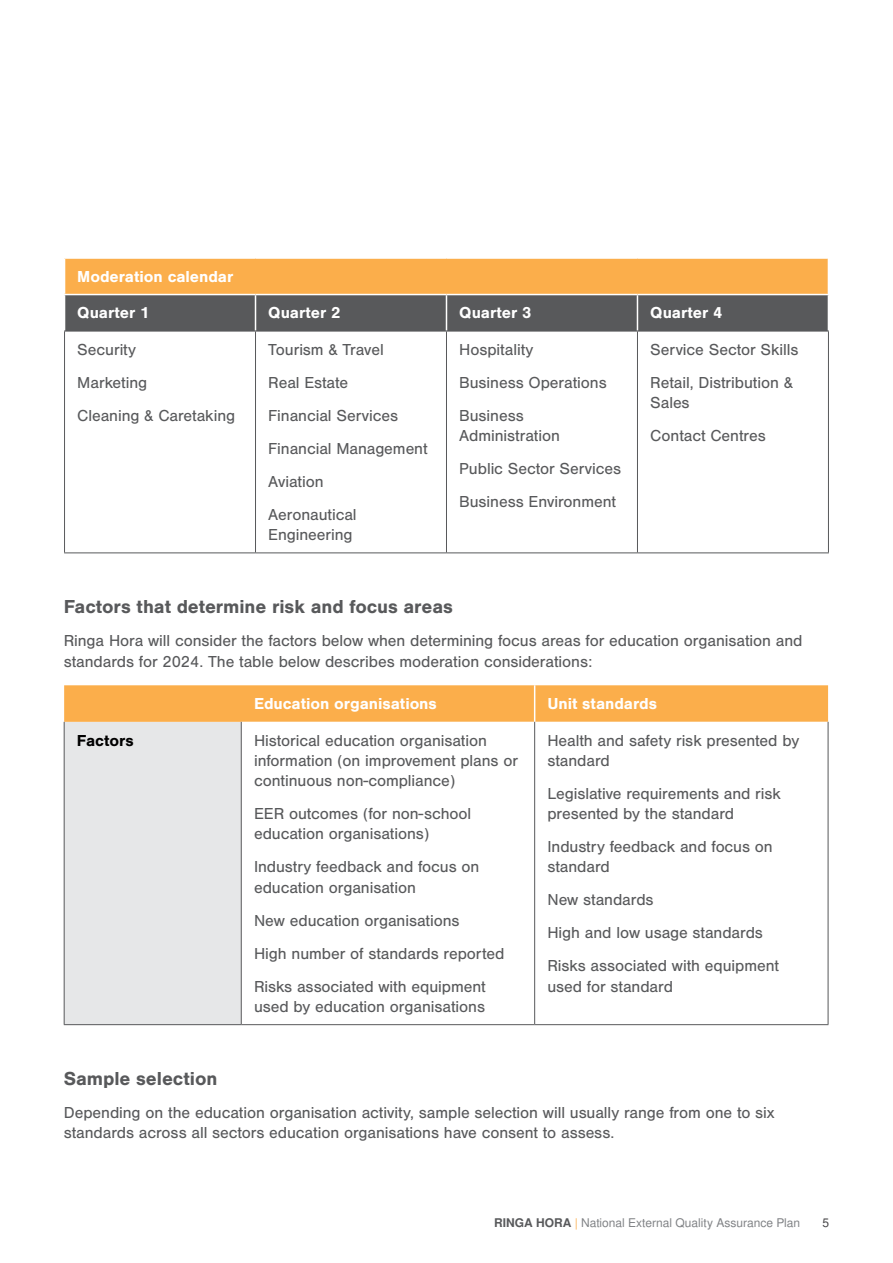
<style>
.page{position:relative;width:893px;height:1263px;background:#fff}
.page>*{position:absolute;margin:0;border:0;box-sizing:border-box;transform-origin:0 0}
.t1{font:700 19.5px "Nimbus San";letter-spacing:-.005em;color:#58595b}
.t2{font:16.5px/33px "Nimbus San";letter-spacing:-.005em;color:#58595b}
.t3{font:700 16.5px "Nimbus San";letter-spacing:-.005em;color:#fff}
.t4{font:700 16.5px "Nimbus San";letter-spacing:-.005em;color:#000}
.t5{font:12px "Nimbus San L";color:#808285}
.t6{font:12px "Nimbus San L";color:#464547}
.s1{font-weight:700;color:#58595b}
.s2{color:#fbae4b}
</style>
<div class="page">
<div style="left:65px;top:258px;width:763px;height:37px;background:#fbae4b"></div>
<div style="left:65px;top:295px;width:763px;height:36px;background:#58595b"></div>
<hr style="left:64px;top:257px;width:191px;height:2px;background:#fff">
<hr style="left:255px;top:257px;width:191px;height:2px;background:#fff">
<hr style="left:446px;top:257px;width:191px;height:2px;background:#fff">
<hr style="left:637px;top:257px;width:192px;height:2px;background:#fff">
<hr style="left:64px;top:294px;width:191px;height:1px;background:#fff">
<hr style="left:255px;top:294px;width:191px;height:1px;background:#fff">
<hr style="left:255px;top:295px;width:1px;height:36px;background:#fff">
<hr style="left:446px;top:294px;width:191px;height:1px;background:#fff">
<hr style="left:446px;top:295px;width:1px;height:36px;background:#fff">
<hr style="left:637px;top:294px;width:192px;height:1px;background:#fff">
<hr style="left:637px;top:295px;width:1px;height:36px;background:#fff">
<hr style="left:64px;top:331px;width:191px;height:1px;background:#58595b">
<hr style="left:64px;top:331px;width:1px;height:221px;background:#58595b">
<hr style="left:255px;top:331px;width:191px;height:1px;background:#58595b">
<hr style="left:255px;top:331px;width:1px;height:221px;background:#58595b">
<hr style="left:446px;top:331px;width:191px;height:1px;background:#58595b">
<hr style="left:446px;top:331px;width:1px;height:221px;background:#58595b">
<hr style="left:637px;top:331px;width:192px;height:1px;background:#58595b">
<hr style="left:637px;top:331px;width:1px;height:221px;background:#58595b">
<hr style="left:828px;top:331px;width:1px;height:221px;background:#58595b">
<hr style="left:64px;top:552px;width:191px;height:1px;background:#58595b">
<hr style="left:255px;top:552px;width:191px;height:1px;background:#58595b">
<hr style="left:446px;top:552px;width:191px;height:1px;background:#58595b">
<hr style="left:637px;top:552px;width:192px;height:1px;background:#58595b">
<svg style="left:64px;top:685px;width:764px;height:37px;background:#fbaf4e"></svg>
<div style="left:64px;top:722px;width:177px;height:303px;background:#e6e7e8"></div>
<hr style="left:534px;top:685px;width:1px;height:37px;background:#fff">
<hr style="left:64px;top:722px;width:1px;height:302px;background:#58595b">
<hr style="left:241px;top:722px;width:1px;height:302px;background:#58595b">
<hr style="left:534px;top:722px;width:1px;height:302px;background:#58595b">
<hr style="left:828px;top:722px;width:1px;height:302px;background:#58595b">
<hr style="left:64px;top:1024px;width:177px;height:1px;background:#58595b">
<hr style="left:241px;top:1024px;width:294px;height:1px;background:#58595b">
<hr style="left:535px;top:1024px;width:293px;height:1px;background:#58595b">
<p class="t3" style="left:77px;top:267px;width:157px">Moderation calendar</p>
<p class="t3" style="left:77px;top:304px;width:74px">Quarter 1</p>
<p class="t3" style="left:268px;top:304px;width:74px">Quarter 2</p>
<p class="t3" style="left:459px;top:304px;width:74px">Quarter 3</p>
<p class="t3" style="left:650px;top:304px;width:74px">Quarter 4</p>
<p class="t2" style="left:77px;top:333px;width:159px">Security<br>Marketing<br>Cleaning &amp; Caretaking</p>
<p class="t2" style="left:268px;top:333px;width:161px">Tourism &amp; Travel<br>Real Estate<br>Financial Services<br>Financial Management<br>Aviation<br>Aeronautical</p>
<p class="t2" style="left:268px;top:518px;width:86px">Engineering</p>
<p class="t2" style="left:650px;top:333px;width:150px">Service Sector Skills<br>Retail, Distribution &amp;</p>
<p class="t2" style="left:650px;top:386px;width:117px">Sales<br>Contact Centres</p>
<p class="t2" style="left:459px;top:333px;width:149px">Hospitality<br>Business Operations<br>Business</p>
<p class="t2" style="left:459px;top:419px;width:163px">Administration<br>Public Sector Services<br>Business Environment</p>
<p class="t1" style="left:64px;top:596px;width:391px">Factors that determine risk and focus areas</p>
<p class="t2" style="left:64px;top:631px;width:740px;line-height:20.2px">Ringa Hora will consider the factors below when determining focus areas for education organisation and standards for 2024. The table below describes moderation considerations:</p>
<p class="t3" style="left:254px;top:694px;width:184px">Education organisations</p>
<p class="t3" style="left:547px;top:694px;width:111px">Unit standards</p>
<p class="t4" style="left:77px;top:731px;width:58px">Factors</p>
<p class="t2" style="left:254px;top:730px;width:266px;line-height:20.2px">Historical education organisation information (on improvement plans or continuous non-compliance)</p>
<p class="t2" style="left:254px;top:804px;width:219px;line-height:20.2px">EER outcomes (for non-school education organisations)</p>
<p class="t2" style="left:254px;top:857px;width:227px;line-height:20.2px">Industry feedback and focus on education organisation</p>
<p class="t2" style="left:254px;top:904px;width:252px">New education organisations<br>High number of standards reported<br>Risks associated with equipment</p>
<p class="t2" style="left:254px;top:990px;width:232px">used by education organisations</p>
<p class="t2" style="left:547px;top:730px;width:253px;line-height:20.2px">Health and safety risk presented by standard</p>
<p class="t2" style="left:547px;top:783px;width:235px;line-height:20.2px">Legislative requirements and risk presented by the standard</p>
<p class="t2" style="left:547px;top:837px;width:227px;line-height:20.2px">Industry feedback and focus on standard</p>
<p class="t2" style="left:547px;top:883px;width:233px">New standards<br>High and low usage standards<br>Risks associated with equipment</p>
<p class="t2" style="left:547px;top:970px;width:127px">used for standard</p>
<p class="t1" style="left:64px;top:1068px;width:155px">Sample selection</p>
<p class="t2" style="left:64px;top:1103px;width:712px;line-height:20.2px">Depending on the education organisation activity, sample selection will usually range from one to six standards across all sectors education organisations have consent to assess.</p>
<p class="t5" style="left:494px;top:1214px;width:308px"><span class="s1">RINGA HORA</span> <span class="s2">|</span> National External Quality Assurance Plan</p>
<p class="t6" style="left:822px;top:1214px;width:8px">5</p>
</div>
